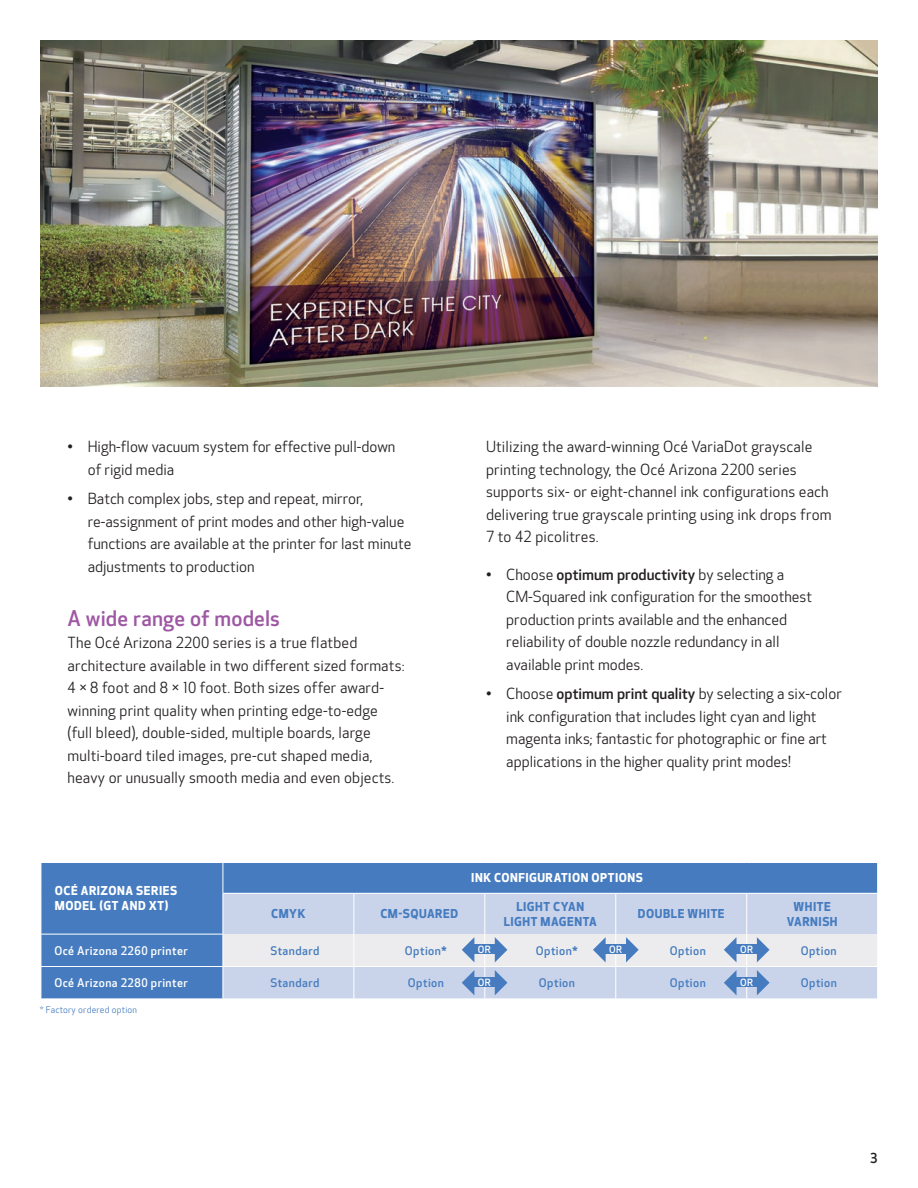
<style>
.page{position:relative;width:918px;height:1188px;background:#fff}
.page>*{position:absolute;margin:0;border:0;box-sizing:border-box;transform-origin:0 0}
.t1{font:500 21px "Optic Sans 301";letter-spacing:.01em;color:#9e57a3}
.t2{font:15px/22.5px "Optic Sans 201";color:#231f20}
.t3{font:500 13.5px "Optic Sans 301";color:#231f20}
.t4{font:700 12px/15px "Optic Sans 401";letter-spacing:.045em;color:#467cbf;text-align:center}
.t5{font:700 12px/15px "Optic Sans 401";letter-spacing:.045em;color:#fff}
.t6{font:500 11.7px "Optic Sans 301";letter-spacing:.04em;color:#467cbf}
.t7{font:500 11.7px "Optic Sans 301";letter-spacing:.04em;color:#fff}
.t8{font:500 9.75px "Optic Sans 301";letter-spacing:.04em;color:#fff}
.t9{font:9px "Optic Sans 201";letter-spacing:.02em;color:#467cbf}
.s1{font-family:"Optic Sans 301";font-weight:500}
</style>
<div class="page">
<img style="left:40px;top:40px;width:838px;height:347px">
<div style="left:42px;top:863px;width:835px;height:136px;background:#467cbf"></div>
<div style="left:224px;top:894px;width:653px;height:105px;background:#c9d4eb"></div>
<hr style="left:223px;top:863px;width:1px;height:30px;background:#fff">
<hr style="left:223px;top:893px;width:131px;height:1px;background:#fff">
<hr style="left:223px;top:894px;width:1px;height:40px;background:#fff">
<hr style="left:354px;top:893px;width:131px;height:1px;background:#fff">
<hr style="left:353px;top:894px;width:1px;height:40px;background:#fff">
<hr style="left:485px;top:893px;width:131px;height:1px;background:#fff">
<hr style="left:484px;top:894px;width:1px;height:40px;background:#fff">
<hr style="left:616px;top:893px;width:131px;height:1px;background:#fff">
<hr style="left:615px;top:894px;width:1px;height:40px;background:#fff">
<hr style="left:747px;top:893px;width:131px;height:1px;background:#fff">
<hr style="left:746px;top:894px;width:1px;height:40px;background:#fff">
<hr style="left:41px;top:966px;width:182px;height:1px;background:#fff">
<hr style="left:223px;top:967px;width:1px;height:32px;background:#fff">
<hr style="left:353px;top:967px;width:1px;height:32px;background:#fff">
<hr style="left:484px;top:967px;width:1px;height:32px;background:#fff">
<hr style="left:615px;top:967px;width:1px;height:32px;background:#fff">
<hr style="left:746px;top:967px;width:1px;height:32px;background:#fff">
<hr style="left:41px;top:934px;width:182px;height:1px;background:#fff">
<svg style="left:223px;top:934px;width:654px;height:61px;background:#d2dae9"></svg>
<p class="t2" style="left:88px;top:436px;width:309px;text-indent:-20px">• High-flow vacuum system for effective pull-down of rigid media</p>
<p class="t2" style="left:88px;top:488px;width:325px;text-indent:-20px">• Batch complex jobs, step and repeat, mirror, re-assignment of print modes and other high-value functions are available at the printer for last minute adjustments to production</p>
<h1 class="t1" style="left:68px;top:606px;width:214px">A wide range of models</h1>
<p class="t2" style="left:68px;top:632px;width:339px">The Océ Arizona 2200 series is a true flatbed architecture available in two different sized formats:<br>4 × 8 foot and 8 × 10 foot. Both sizes offer award&shy;winning print quality when printing edge-to-edge (full bleed), double-sided, multiple boards, large multi-board tiled images, pre-cut shaped media, heavy or unusually smooth media and even objects.</p>
<p class="t2" style="left:486px;top:436px;width:347px">Utilizing the award-winning Océ VariaDot grayscale printing technology, the Océ Arizona 2200 series supports six- or eight-channel ink configurations each delivering true grayscale printing using ink drops from 7 to 42 picolitres.</p>
<p class="t2" style="left:506px;top:564px;width:307px;text-indent:-20px">• Choose <span class="s1">optimum productivity</span> by selecting a CM-Squared ink configuration for the smoothest production prints available and the enhanced reliability of double nozzle redundancy in all available print modes.</p>
<p class="t2" style="left:506px;top:683px;width:337px;text-indent:-20px">• Choose <span class="s1">optimum print quality</span> by selecting a six-color ink configuration that includes light cyan and light magenta inks; fantastic for photographic or fine art applications in the higher quality print modes!</p>
<p class="t5" style="left:55px;top:884px;width:124px">OCÉ ARIZONA SERIES<br>MODEL (GT AND XT)</p>
<p class="t5" style="left:471px;top:871px;width:173px">INK CONFIGURATION OPTIONS</p>
<p class="t4" style="left:271px;top:907px;width:36px">CMYK</p>
<p class="t4" style="left:380px;top:907px;width:79px">CM-SQUARED</p>
<p class="t4" style="left:504px;top:899px;width:95px">LIGHT CYAN<br>LIGHT MAGENTA</p>
<p class="t4" style="left:638px;top:907px;width:88px">DOUBLE WHITE</p>
<p class="t4" style="left:787px;top:899px;width:52px">WHITE<br>VARNISH</p>
<p class="t8" style="left:478px;top:944px;width:15px">OR</p>
<p class="t8" style="left:609px;top:944px;width:15px">OR</p>
<p class="t8" style="left:740px;top:944px;width:15px">OR</p>
<p class="t8" style="left:478px;top:977px;width:15px">OR</p>
<p class="t8" style="left:740px;top:977px;width:15px">OR</p>
<p class="t7" style="left:54px;top:944px;width:135px">Océ Arizona 2260 printer</p>
<p class="t6" style="left:270px;top:944px;width:50px">Standard</p>
<p class="t6" style="left:405px;top:944px;width:44px">Option*</p>
<p class="t6" style="left:536px;top:944px;width:44px">Option*</p>
<p class="t6" style="left:670px;top:944px;width:37px">Option</p>
<p class="t6" style="left:801px;top:944px;width:37px">Option</p>
<p class="t7" style="left:54px;top:976px;width:135px">Océ Arizona 2280 printer</p>
<p class="t6" style="left:270px;top:976px;width:50px">Standard</p>
<p class="t6" style="left:408px;top:976px;width:37px">Option</p>
<p class="t6" style="left:539px;top:976px;width:37px">Option</p>
<p class="t6" style="left:670px;top:976px;width:37px">Option</p>
<p class="t6" style="left:801px;top:976px;width:37px">Option</p>
<p class="t9" style="left:40px;top:1004px;width:98px">* Factory ordered option</p>
<p class="t3" style="left:870px;top:1150px;width:9px">3</p>
</div>
